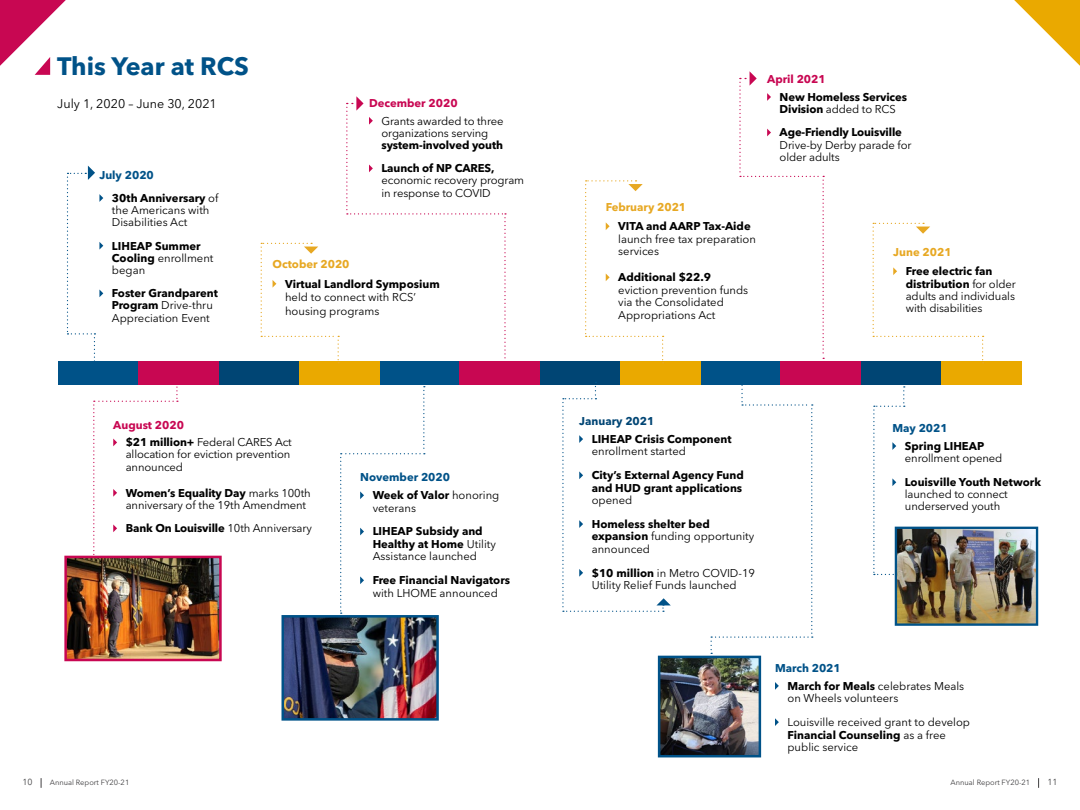
<style>
.page{position:relative;width:1080px;height:810px;background:#fff}
.page>*{position:absolute;margin:0;border:0;box-sizing:border-box;transform-origin:0 0}
.t1{font:700 25px "Avenir Next LT Pro";color:#005288}
.t2{font:12.5px "Avenir Next LT Pro";color:#000}
.t3{font:11.25px/12.1px "Avenir Next LT Pro";color:#000}
.t4{font:700 11.25px/12.5px "Avenir Next LT Pro";color:#000}
.t5{font:700 11.25px/18.1px "Avenir Next LT Pro";color:#005288}
.t6{font:700 11.25px "Avenir Next LT Pro";color:#e7a823}
.t7{font:700 11.25px "Avenir Next LT Pro";color:#c80752}
.t8{font:700 11.25px "Avenir Next LT Pro";color:#004574}
.t9{font:8.75px "Avenir Next LT Pro";color:#414042}
.t10{font:7.5px "Avenir Next LT Pro";color:#414042}
.s1{color:#005288}
.s2{font-weight:400}
.s3{font-weight:700}
.s4{font-weight:700;color:#c80752}
.s5{color:#000}
.s6{font-weight:400;color:#000}
.s7{font-weight:700;color:#005288}
</style>
<div class="page">
<svg style="left:0;top:0;width:66px;height:75px"></svg>
<svg style="left:1014px;top:0;width:66px;height:66px"></svg>
<div style="left:58px;top:362px;width:81px;height:23px;background:#005288"></div>
<div style="left:379px;top:362px;width:81px;height:23px;background:#005288"></div>
<div style="left:701px;top:362px;width:80px;height:23px;background:#005288"></div>
<div style="left:219px;top:362px;width:80px;height:23px;background:#004574"></div>
<div style="left:540px;top:362px;width:80px;height:23px;background:#004574"></div>
<div style="left:861px;top:362px;width:80px;height:23px;background:#004574"></div>
<div style="left:139px;top:362px;width:80px;height:23px;background:#c80752"></div>
<div style="left:460px;top:362px;width:80px;height:23px;background:#c80752"></div>
<div style="left:781px;top:362px;width:80px;height:23px;background:#c80752"></div>
<div style="left:299px;top:362px;width:80px;height:23px;background:#eaa900"></div>
<div style="left:620px;top:362px;width:81px;height:23px;background:#eaa900"></div>
<div style="left:941px;top:362px;width:81px;height:23px;background:#eaa900"></div>
<svg style="left:775px;top:682px;width:4px;height:8px"></svg>
<svg style="left:775px;top:718px;width:4px;height:8px"></svg>
<svg style="left:67px;top:166px;width:36px;height:196px"></svg>
<svg style="left:261px;top:243px;width:78px;height:120px"></svg>
<svg style="left:585px;top:180px;width:79px;height:183px"></svg>
<svg style="left:873px;top:223px;width:111px;height:140px"></svg>
<svg style="left:93px;top:375px;width:85px;height:181px"></svg>
<svg style="left:346px;top:96px;width:160px;height:269px"></svg>
<svg style="left:739px;top:71px;width:85px;height:288px"></svg>
<svg style="left:340px;top:386px;width:85px;height:228px"></svg>
<img style="left:67px;top:559px;width:152px;height:99px">
<div style="left:64px;top:556px;width:158px;height:105px;border:2px solid #c80752"></div>
<img style="left:285px;top:618px;width:151px;height:100px">
<div style="left:282px;top:615px;width:157px;height:106px;border:2px solid #005288"></div>
<img style="left:661px;top:659px;width:97px;height:95px">
<div style="left:658px;top:656px;width:103px;height:101px;border:2px solid #005288"></div>
<svg style="left:562px;top:382px;width:109px;height:230px"></svg>
<svg style="left:873px;top:386px;width:32px;height:189px"></svg>
<img style="left:898px;top:530px;width:137px;height:93px">
<div style="left:895px;top:527px;width:143px;height:99px;border:2px solid #005288"></div>
<svg style="left:711px;top:376px;width:102px;height:278px"></svg>
<h1 class="t1" style="left:57px;top:51px;width:193px">This Year at RCS</h1>
<p class="t2" style="left:57px;top:96px;width:161px">July 1, 2020 – June 30, 2021</p>
<p class="t4" style="left:112px;top:163px;width:108px;line-height:23.4px;text-indent:-13px"><span class="s1">July 2020<br></span>30th Anniversary <span class="s2">of</span></p>
<p class="t3" style="left:112px;top:204px;width:99px">the Americans with<br>Disabilities Act</p>
<p class="t4" style="left:112px;top:239px;width:103px;line-height:12.1px">LIHEAP Summer<br>Cooling <span class="s2">enrollment began</span></p>
<p class="t3" style="left:112px;top:287px;width:107px"><span class="s3">Foster Grandparent<br>Program</span> Drive-thru<br>Appreciation Event</p>
<p class="t7" style="left:369px;top:96px;width:90px">December 2020</p>
<p class="t3" style="left:382px;top:115px;width:124px">Grants awarded to three organizations serving</p>
<p class="t4" style="left:382px;top:133px;width:123px;line-height:23.4px">system-involved youth<br>Launch of NP CARES,</p>
<p class="t3" style="left:382px;top:174px;width:144px">economic recovery program in response to COVID</p>
<p class="t6" style="left:273px;top:257px;width:78px">October 2020</p>
<p class="t4" style="left:285px;top:277px;width:156px">Virtual Landlord Symposium</p>
<p class="t3" style="left:285px;top:291px;width:132px;line-height:13.8px">held to connect with RCS’ housing programs</p>
<p class="t3" style="left:126px;top:416px;width:168px;line-height:17.8px;text-indent:-12px"><span class="s4">August 2020<br></span><span class="s3">$21 million+</span> Federal CARES Act</p>
<p class="t3" style="left:126px;top:448px;width:166px">allocation for eviction prevention announced</p>
<p class="t3" style="left:126px;top:487px;width:186px"><span class="s3">Women’s Equality Day</span> marks 100th anniversary of the 19th Amendment</p>
<p class="t4" style="left:126px;top:522px;width:188px">Bank On Louisville <span class="s2">10th Anniversary</span></p>
<p class="t5" style="left:373px;top:468px;width:128px;text-indent:-13px">November 2020<br><span class="s5">Week of Valor</span> <span class="s6">honoring</span></p>
<p class="t3" style="left:373px;top:502px;width:45px">veterans</p>
<p class="t4" style="left:373px;top:525px;width:125px">LIHEAP Subsidy and<br>Healthy at Home <span class="s2">Utility<br>Assistance launched</span></p>
<p class="t4" style="left:373px;top:574px;width:139px">Free Financial Navigators</p>
<p class="t3" style="left:373px;top:587px;width:127px">with LHOME announced</p>
<p class="t7" style="left:767px;top:72px;width:60px">April 2021</p>
<p class="t4" style="left:780px;top:91px;width:129px;line-height:12.1px">New Homeless Services<br>Division <span class="s2">added to RCS</span></p>
<p class="t4" style="left:780px;top:126px;width:124px">Age-Friendly Louisville</p>
<p class="t3" style="left:780px;top:139px;width:133px">Drive-by Derby parade for older adults</p>
<p class="t6" style="left:606px;top:200px;width:82px">February 2021</p>
<p class="t4" style="left:618px;top:220px;width:134px">VITA and AARP Tax-Aide</p>
<p class="t3" style="left:618px;top:232px;width:139px;line-height:12.5px">launch free tax preparation services</p>
<p class="t4" style="left:618px;top:271px;width:94px">Additional $22.9</p>
<p class="t3" style="left:618px;top:284px;width:132px;line-height:12.5px">eviction prevention funds via the Consolidated<br>Appropriations Act</p>
<p class="t6" style="left:893px;top:245px;width:60px">June 2021</p>
<p class="t3" style="left:906px;top:265px;width:112px"><span class="s3">Free electric fan distribution</span> for older adults and individuals with disabilities</p>
<p class="t8" style="left:579px;top:414px;width:77px">January 2021</p>
<p class="t4" style="left:592px;top:433px;width:141px">LIHEAP Crisis Component</p>
<p class="t3" style="left:592px;top:445px;width:96px">enrollment started</p>
<p class="t4" style="left:592px;top:469px;width:154px">City’s External Agency Fund and HUD grant applications</p>
<p class="t3" style="left:592px;top:494px;width:42px">opened</p>
<p class="t4" style="left:592px;top:518px;width:164px">Homeless shelter bed expansion <span class="s2">funding opportunity announced</span></p>
<p class="t3" style="left:592px;top:567px;width:165px;line-height:12.5px"><span class="s3">$10 million</span> in Metro COVID-19<br>Utility Relief Funds launched</p>
<p class="t5" style="left:892px;top:419px;width:57px">May 2021</p>
<p class="t4" style="left:905px;top:440px;width:81px">Spring LIHEAP</p>
<p class="t3" style="left:905px;top:452px;width:99px">enrollment opened</p>
<p class="t4" style="left:905px;top:476px;width:138px">Louisville Youth Network</p>
<p class="t3" style="left:905px;top:488px;width:104px">launched to connect underserved youth</p>
<p class="t3" style="left:788px;top:659px;width:178px;line-height:18.1px;text-indent:-13px"><span class="s7">March 2021<br></span><span class="s3">March for Meals</span> celebrates Meals</p>
<p class="t3" style="left:788px;top:686px;width:184px;line-height:23.8px">on Wheels volunteers<br>Louisville received grant to develop</p>
<p class="t3" style="left:788px;top:728px;width:160px;line-height:12.5px"><span class="s3">Financial Counseling</span> as a free public service</p>
<p class="t9" style="left:22px;top:777px;width:12px">10</p>
<p class="t10" style="left:50px;top:778px;width:81px">Annual Report FY20-21</p>
<p class="t10" style="left:951px;top:778px;width:81px">Annual Report FY20-21</p>
<p class="t9" style="left:1047px;top:777px;width:12px">11</p>
</div>
